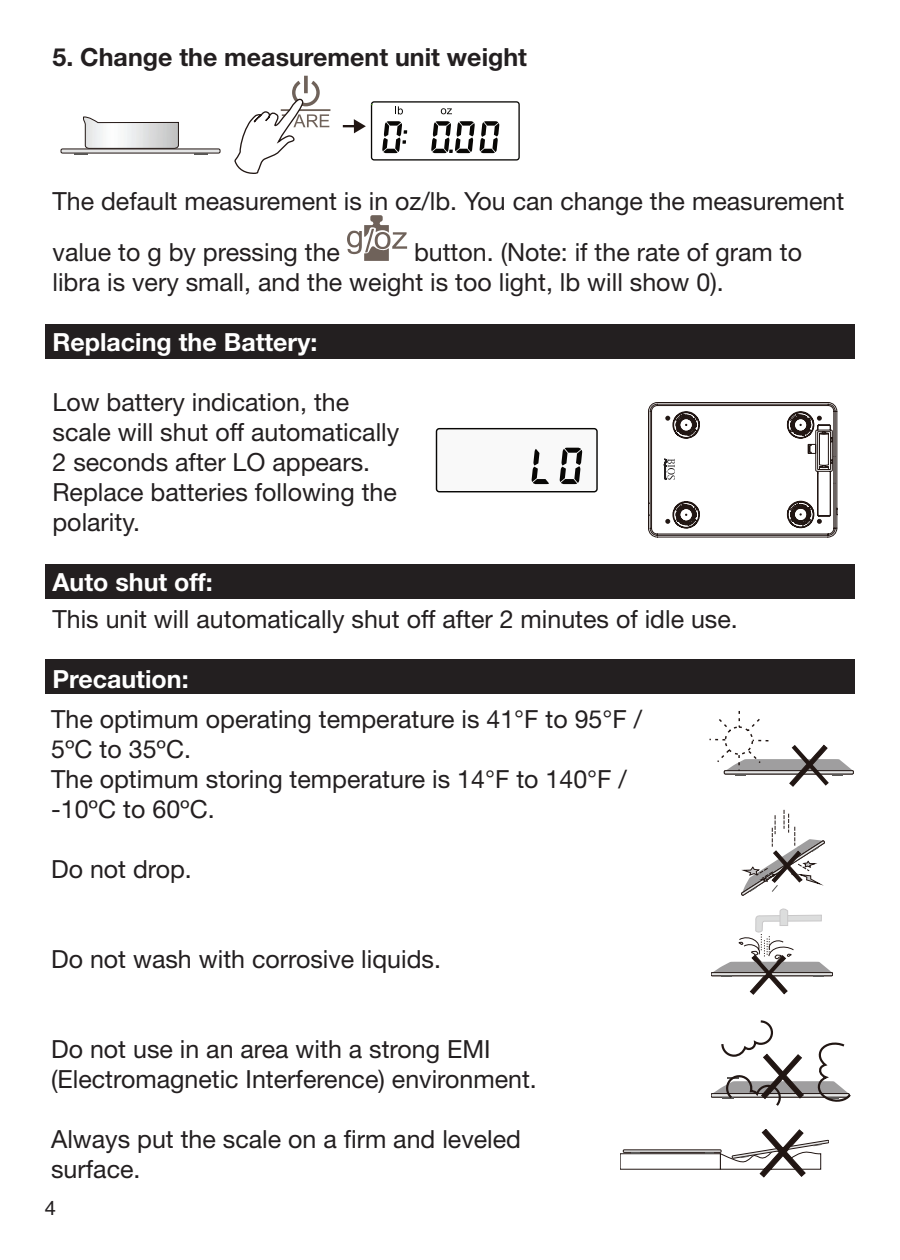
<style>
.page{position:relative;width:900px;height:1260px;background:#fff}
.page>*{position:absolute;margin:0;border:0;box-sizing:border-box;transform-origin:0 0}
.t1{font:25px/30px "Helvetica Neue";color:#231f20}
.t2{font:700 25px "Helvetica Neue";color:#fff}
.t3{font:700 25px "Helvetica Neue";color:#231f20}
.t4{font:20px "Helvetica";color:#231f20}
</style>
<div class="page">
<div style="left:45px;top:565px;width:810px;height:34px;background:#231f20"></div>
<div style="left:45px;top:324px;width:810px;height:35px;background:#231f20"></div>
<div style="left:45px;top:659px;width:810px;height:35px;background:#231f20"></div>
<div style="left:437px;top:429px;width:160px;height:63px;background:#f9f9f9;border-radius:3px"></div>
<div style="left:436px;top:428px;width:162px;height:64px;border:1px solid #080705;border-radius:3px"></div>
<svg style="left:560px;top:448px;width:22px;height:36px"></svg>
<svg style="left:532px;top:449px;width:17px;height:35px"></svg>
<svg style="left:648px;top:402px;width:189px;height:135px"></svg>
<div style="left:724px;top:771px;width:130px;height:3px;border:1px solid #211613"></div>
<svg style="left:710px;top:711px;width:143px;height:75px"></svg>
<svg style="left:741px;top:810px;width:84px;height:85px"></svg>
<svg style="left:711px;top:909px;width:122px;height:85px"></svg>
<div style="left:623px;top:1150px;width:98px;height:2px;border:1px solid #211613"></div>
<svg style="left:720px;top:1129px;width:109px;height:48px"></svg>
<svg style="left:711px;top:1020px;width:140px;height:86px"></svg>
<div style="left:61px;top:149px;width:159px;height:4px;border:1px solid #211613"></div>
<svg style="left:74px;top:116px;width:105px;height:39px"></svg>
<svg style="left:194px;top:153px;width:14px;height:2px"></svg>
<svg style="left:343px;top:119px;width:23px;height:14px"></svg>
<svg style="left:234px;top:76px;width:96px;height:98px"></svg>
<div style="left:371px;top:101px;width:149px;height:60px;border:1px solid #080705;border-radius:3px"></div>
<svg style="left:395px;top:106px;width:8px;height:9px"></svg>
<svg style="left:441px;top:108px;width:11px;height:6px"></svg>
<svg style="left:431px;top:121px;width:68px;height:32px"></svg>
<svg style="left:382px;top:121px;width:25px;height:32px"></svg>
<svg style="left:347px;top:215px;width:60px;height:46px"></svg>
<p class="t3" style="left:52px;top:42px;width:476px">5. Change the measurement unit weight</p>
<p class="t1" style="left:52px;top:176px;width:793px;line-height:50.8px">The default measurement is in oz/lb. You can change the measurement value to g by pressing the</p>
<p class="t1" style="left:52px;top:237px;width:751px;text-indent:362px">button. (Note: if the rate of gram to libra is very small, and the weight is too light, lb will show 0).</p>
<p class="t2" style="left:52px;top:327px;width:266px">Replacing the Battery:</p>
<p class="t1" style="left:52px;top:387px;width:348px">Low battery indication, the scale will shut off automatically<br>2 seconds after LO appears.<br>Replace batteries following the polarity.</p>
<p class="t2" style="left:52px;top:567px;width:162px">Auto shut off:</p>
<p class="t1" style="left:52px;top:604px;width:687px">This unit will automatically shut off after 2 minutes of idle use.</p>
<p class="t2" style="left:52px;top:664px;width:138px">Precaution:</p>
<p class="t1" style="left:51px;top:704px;width:593px">The optimum operating temperature is 41°F to 95°F /<br>5ºC to 35ºC.</p>
<p class="t1" style="left:51px;top:764px;width:577px">The optimum storing temperature is 14°F to 140°F / -10ºC to 60ºC.</p>
<p class="t1" style="left:51px;top:854px;width:142px">Do not drop.</p>
<p class="t1" style="left:51px;top:944px;width:391px">Do not wash with corrosive liquids.</p>
<p class="t1" style="left:51px;top:1034px;width:487px">Do not use in an area with a strong EMI (Electromagnetic Interference) environment.</p>
<p class="t1" style="left:51px;top:1124px;width:471px">Always put the scale on a firm and leveled surface.</p>
<p class="t4" style="left:45px;top:1197px;width:13px">4</p>
</div>
